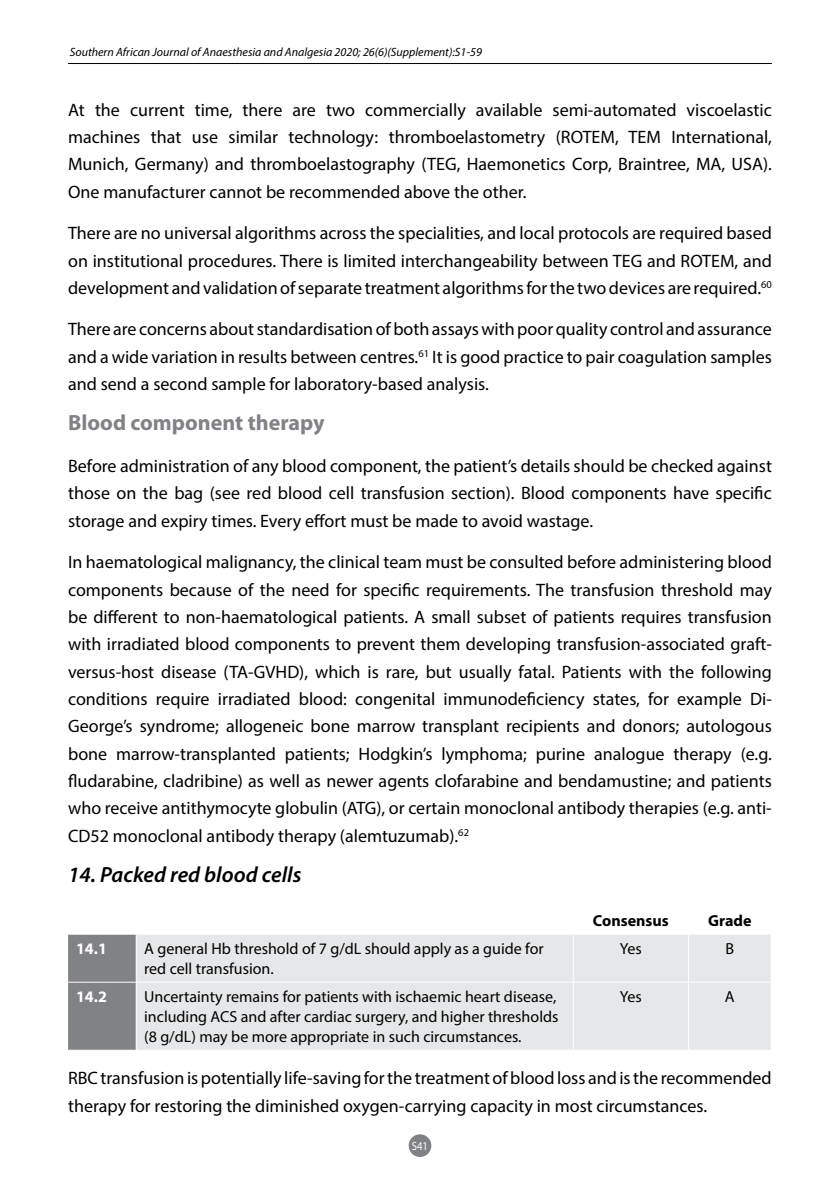
<style>
.page{position:relative;width:840px;height:1191px;background:#fff}
.page>*{position:absolute;margin:0;border:0;box-sizing:border-box;transform-origin:0 0}
.t1{font:italic 600 22px "Myriad Pro";color:#000}
.t2{font:700 22px "Myriad Pro";color:#808285}
.t3{font:18px/27.4px "Myriad Pro";color:#000;text-align:justify}
.t4{font:16px/20px "Myriad Pro";color:#000}
.t5{font:700 16px "Myriad Pro";color:#000}
.t6{font:700 16px "Myriad Pro";color:#fff}
.t7{font:italic 12px "Myriad Pro";color:#000}
.t8{font:12px "Myriad Pro";color:#fff;scale:.9 1}
</style>
<div class="page">
<hr style="left:68px;top:63px;width:703px;height:1px;background:#000">
<div style="left:408px;top:1134px;width:23px;height:23px;background:#808285;border-radius:50%"></div>
<div style="left:137px;top:935px;width:633px;height:114px;background:#e6e7e8"></div>
<hr style="left:572px;top:934px;width:1px;height:47px;background:#fff">
<hr style="left:687px;top:934px;width:1px;height:47px;background:#fff">
<hr style="left:136px;top:981px;width:100px;height:1px;background:#fff">
<hr style="left:236px;top:981px;width:337px;height:1px;background:#fff">
<hr style="left:573px;top:981px;width:115px;height:1px;background:#fff">
<hr style="left:572px;top:982px;width:1px;height:67px;background:#fff">
<hr style="left:688px;top:981px;width:83px;height:1px;background:#fff">
<hr style="left:687px;top:982px;width:1px;height:67px;background:#fff">
<div style="left:68px;top:934px;width:69px;height:116px;background:#808285"></div>
<hr style="left:136px;top:934px;width:1px;height:47px;background:#fff">
<hr style="left:136px;top:982px;width:1px;height:67px;background:#fff">
<hr style="left:68px;top:981px;width:68px;height:1px;background:#fff">
<hr style="left:68px;top:1049px;width:68px;height:1px;background:#fff">
<p class="t7" style="left:70px;top:45px;width:413px">Southern African Journal of Anaesthesia and Analgesia 2020; 26(6)(Supplement):S1-59</p>
<p class="t3" style="left:68px;top:96px;width:704px">At the current time, there are two commercially available semi-automated viscoelastic machines that use similar technology: thromboelastometry (ROTEM, TEM International, Munich, Germany) and thromboelastography (TEG, Haemonetics Corp, Braintree, MA, USA).<br>One manufacturer cannot be recommended above the other.</p>
<p class="t3" style="left:68px;top:219px;width:704px">There are no universal algorithms across the specialities, and local protocols are required based on institutional procedures. There is limited interchangeability between TEG and ROTEM, and development and validation of separate treatment algorithms for the two devices are required.<sup>60</sup></p>
<p class="t3" style="left:68px;top:315px;width:705px">There are concerns about standardisation of both assays with poor quality control and assurance and a wide variation in results between centres.<sup>61</sup> It is good practice to pair coagulation samples and send a second sample for laboratory-based analysis.</p>
<p class="t2" style="left:68px;top:409px;width:258px">Blood component therapy</p>
<p class="t3" style="left:68px;top:452px;width:705px">Before administration of any blood component, the patient’s details should be checked against those on the bag (see red blood cell transfusion section). Blood components have specific storage and expiry times. Every effort must be made to avoid wastage.</p>
<p class="t3" style="left:68px;top:548px;width:705px">In haematological malignancy, the clinical team must be consulted before administering blood components because of the need for specific requirements. The transfusion threshold may be different to non-haematological patients. A small subset of patients requires transfusion with irradiated blood components to prevent them developing transfusion-associated graft&shy;versus-host disease (TA-GVHD), which is rare, but usually fatal. Patients with the following conditions require irradiated blood: congenital immunodeficiency states, for example Di-George’s syndrome; allogeneic bone marrow transplant recipients and donors; autologous bone marrow-transplanted patients; Hodgkin’s lymphoma; purine analogue therapy (e.g. fludarabine, cladribine) as well as newer agents clofarabine and bendamustine; and patients who receive antithymocyte globulin (ATG), or certain monoclonal antibody therapies (e.g. anti-CD52 monoclonal antibody therapy (alemtuzumab).<sup>62</sup></p>
<p class="t1" style="left:68px;top:860px;width:235px">14. Packed red blood cells</p>
<p class="t5" style="left:592px;top:910px;width:77px">Consensus</p>
<p class="t5" style="left:707px;top:910px;width:45px">Grade</p>
<p class="t6" style="left:76px;top:938px;width:32px">14.1</p>
<p class="t4" style="left:144px;top:938px;width:401px">A general Hb threshold of 7 g/dL should apply as a guide for red cell transfusion.</p>
<p class="t4" style="left:619px;top:938px;width:23px">Yes</p>
<p class="t4" style="left:725px;top:938px;width:10px">B</p>
<p class="t6" style="left:76px;top:986px;width:32px">14.2</p>
<p class="t4" style="left:144px;top:986px;width:415px">Uncertainty remains for patients with ischaemic heart disease, including ACS and after cardiac surgery, and higher thresholds (8 g/dL) may be more appropriate in such circumstances.</p>
<p class="t4" style="left:619px;top:986px;width:23px">Yes</p>
<p class="t4" style="left:724px;top:986px;width:11px">A</p>
<p class="t3" style="left:68px;top:1064px;width:704px">RBC transfusion is potentially life-saving for the treatment of blood loss and is the recommended therapy for restoring the diminished oxygen-carrying capacity in most circumstances.</p>
<p class="t8" style="left:411px;top:1138px;width:20px">S41</p>
</div>
